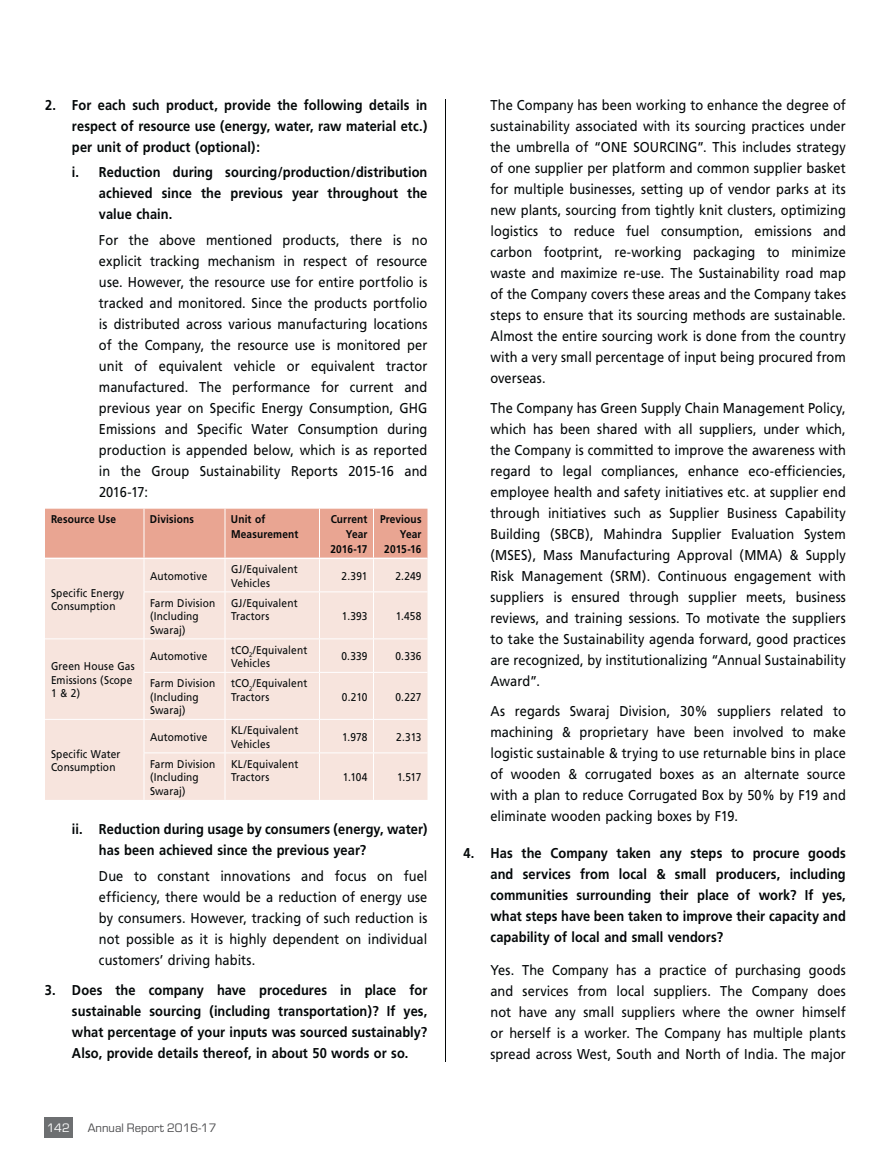
<style>
.page{position:relative;width:891px;height:1161px;background:#fff}
.page>*{position:absolute;margin:0;border:0;box-sizing:border-box;transform-origin:0 0}
.t1{font:14.25px/21px "Frutiger";letter-spacing:.005em;color:#040809;text-align:justify;scale:.9 1}
.t2{font:700 14.25px/21px "Frutiger";letter-spacing:.005em;color:#040809;text-align:justify;scale:.9 1}
.t3{font:12.75px "Eurostile";color:#4d4d4f}
.t4{font:12.75px "Eurostile";color:#fff}
.t5{font:11.25px/13.5px "Frutiger";letter-spacing:.015em;color:#040809;scale:.9 1}
.t6{font:700 11.25px/15px "Frutiger";letter-spacing:.015em;color:#040809;text-align:right;scale:.9 1}
</style>
<div class="page">
<hr style="left:445px;top:99px;width:1px;height:963px;background:#040809">
<div style="left:45px;top:1117px;width:28px;height:21px;background:#6d6f71"></div>
<div style="left:45px;top:509px;width:383px;height:49px;background:#e9a592"></div>
<div style="left:45px;top:559px;width:383px;height:241px;background:#f7e4dd"></div>
<hr style="left:144px;top:509px;width:1px;height:49px;background:#fff">
<hr style="left:225px;top:509px;width:1px;height:49px;background:#fff">
<hr style="left:319px;top:509px;width:1px;height:49px;background:#fff">
<hr style="left:373px;top:509px;width:1px;height:49px;background:#fff">
<hr style="left:144px;top:559px;width:1px;height:33px;background:#fff">
<hr style="left:225px;top:559px;width:1px;height:33px;background:#fff">
<hr style="left:319px;top:559px;width:1px;height:33px;background:#fff">
<hr style="left:373px;top:559px;width:1px;height:33px;background:#fff">
<hr style="left:144px;top:592px;width:81px;height:1px;background:#fff">
<hr style="left:144px;top:592px;width:1px;height:47px;background:#fff">
<hr style="left:225px;top:592px;width:95px;height:1px;background:#fff">
<hr style="left:225px;top:592px;width:1px;height:47px;background:#fff">
<hr style="left:320px;top:592px;width:54px;height:1px;background:#fff">
<hr style="left:319px;top:592px;width:1px;height:47px;background:#fff">
<hr style="left:374px;top:592px;width:54px;height:1px;background:#fff">
<hr style="left:373px;top:592px;width:1px;height:47px;background:#fff">
<hr style="left:45px;top:639px;width:180px;height:1px;background:#fff">
<hr style="left:144px;top:639px;width:1px;height:33px;background:#fff">
<hr style="left:225px;top:639px;width:95px;height:1px;background:#fff">
<hr style="left:225px;top:639px;width:1px;height:33px;background:#fff">
<hr style="left:320px;top:639px;width:54px;height:1px;background:#fff">
<hr style="left:319px;top:639px;width:1px;height:33px;background:#fff">
<hr style="left:374px;top:639px;width:54px;height:1px;background:#fff">
<hr style="left:373px;top:639px;width:1px;height:33px;background:#fff">
<hr style="left:144px;top:672px;width:81px;height:1px;background:#fff">
<hr style="left:144px;top:673px;width:1px;height:46px;background:#fff">
<hr style="left:225px;top:672px;width:95px;height:1px;background:#fff">
<hr style="left:225px;top:673px;width:1px;height:46px;background:#fff">
<hr style="left:320px;top:672px;width:54px;height:1px;background:#fff">
<hr style="left:319px;top:673px;width:1px;height:46px;background:#fff">
<hr style="left:374px;top:672px;width:54px;height:1px;background:#fff">
<hr style="left:373px;top:673px;width:1px;height:46px;background:#fff">
<hr style="left:45px;top:719px;width:180px;height:1px;background:#fff">
<hr style="left:144px;top:720px;width:1px;height:33px;background:#fff">
<hr style="left:225px;top:719px;width:95px;height:1px;background:#fff">
<hr style="left:225px;top:720px;width:1px;height:33px;background:#fff">
<hr style="left:320px;top:719px;width:54px;height:1px;background:#fff">
<hr style="left:319px;top:720px;width:1px;height:33px;background:#fff">
<hr style="left:374px;top:719px;width:54px;height:1px;background:#fff">
<hr style="left:373px;top:720px;width:1px;height:33px;background:#fff">
<hr style="left:144px;top:753px;width:81px;height:1px;background:#fff">
<hr style="left:144px;top:753px;width:1px;height:47px;background:#fff">
<hr style="left:225px;top:753px;width:95px;height:1px;background:#fff">
<hr style="left:225px;top:753px;width:1px;height:47px;background:#fff">
<hr style="left:320px;top:753px;width:54px;height:1px;background:#fff">
<hr style="left:319px;top:753px;width:1px;height:47px;background:#fff">
<hr style="left:374px;top:753px;width:54px;height:1px;background:#fff">
<hr style="left:373px;top:753px;width:1px;height:47px;background:#fff">
<p class="t2" style="left:72px;top:95px;width:396px;text-indent:-27px">2. For each such product, provide the following details in respect of resource use (energy, water, raw material etc.) per unit of product (optional):</p>
<p class="t2" style="left:99px;top:163px;width:367px;text-indent:-27px">i. Reduction during sourcing/production/distribution achieved since the previous year throughout the value chain.</p>
<p class="t1" style="left:99px;top:230px;width:367px">For the above mentioned products, there is no explicit tracking mechanism in respect of resource use. However, the resource use for entire portfolio is tracked and monitored. Since the products portfolio is distributed across various manufacturing locations of the Company, the resource use is monitored per unit of equivalent vehicle or equivalent tractor manufactured. The performance for current and previous year on Specific Energy Consumption, GHG Emissions and Specific Water Consumption during production is appended below, which is as reported in the Group Sustainability Reports 2015-16 and 2016-17:</p>
<p class="t6" style="left:51px;top:513px;width:74px">Resource Use</p>
<p class="t6" style="left:150px;top:513px;width:50px">Divisions</p>
<p class="t6" style="left:231px;top:513px;width:77px;text-align:left">Unit of<br>Measurement</p>
<p class="t6" style="left:330px;top:513px;width:43px">Current<br>Year<br>2016-17</p>
<p class="t6" style="left:380px;top:513px;width:48px">Previous<br>Year<br>2015-16</p>
<p class="t5" style="left:51px;top:587px;width:83px">Specific Energy<br>Consumption</p>
<p class="t5" style="left:150px;top:570px;width:65px">Automotive</p>
<p class="t5" style="left:231px;top:563px;width:76px">GJ/Equivalent<br>Vehicles</p>
<p class="t5" style="left:342px;top:570px;width:30px">2.391</p>
<p class="t5" style="left:395px;top:570px;width:31px">2.249</p>
<p class="t5" style="left:150px;top:597px;width:74px">Farm Division (Including<br>Swaraj)</p>
<p class="t5" style="left:231px;top:597px;width:76px">GJ/Equivalent<br>Tractors</p>
<p class="t5" style="left:342px;top:610px;width:30px">1.393</p>
<p class="t5" style="left:396px;top:610px;width:30px">1.458</p>
<p class="t5" style="left:51px;top:661px;width:95px">Green House Gas<br>Emissions (Scope<br>1 &amp; 2)</p>
<p class="t5" style="left:51px;top:748px;width:79px">Specific Water<br>Consumption</p>
<p class="t5" style="left:150px;top:651px;width:65px">Automotive</p>
<p class="t5" style="left:231px;top:644px;width:86px">tCO<sub>2</sub>/Equivalent<br>Vehicles</p>
<p class="t5" style="left:341px;top:651px;width:30px">0.339</p>
<p class="t5" style="left:395px;top:651px;width:30px">0.336</p>
<p class="t5" style="left:150px;top:677px;width:74px">Farm Division (Including<br>Swaraj)</p>
<p class="t5" style="left:231px;top:677px;width:86px">tCO<sub>2</sub>/Equivalent<br>Tractors</p>
<p class="t5" style="left:342px;top:691px;width:30px">0.210</p>
<p class="t5" style="left:395px;top:691px;width:30px">0.227</p>
<p class="t5" style="left:150px;top:731px;width:65px">Automotive</p>
<p class="t5" style="left:231px;top:724px;width:76px">KL/Equivalent<br>Vehicles</p>
<p class="t5" style="left:342px;top:731px;width:30px">1.978</p>
<p class="t5" style="left:396px;top:731px;width:30px">2.313</p>
<p class="t5" style="left:150px;top:758px;width:74px">Farm Division (Including<br>Swaraj)</p>
<p class="t5" style="left:231px;top:758px;width:76px">KL/Equivalent<br>Tractors</p>
<p class="t5" style="left:343px;top:771px;width:29px">1.104</p>
<p class="t5" style="left:397px;top:771px;width:29px">1.517</p>
<p class="t2" style="left:99px;top:820px;width:366px;text-indent:-27px">ii. Reduction during usage by consumers (energy, water) has been achieved since the previous year?</p>
<p class="t1" style="left:99px;top:867px;width:366px">Due to constant innovations and focus on fuel efficiency, there would be a reduction of energy use by consumers. However, tracking of such reduction is not possible as it is highly dependent on individual customers’ driving habits.</p>
<p class="t2" style="left:72px;top:981px;width:396px;text-indent:-27px">3. Does the company have procedures in place for sustainable sourcing (including transportation)? If yes, what percentage of your inputs was sourced sustainably?<br>Also, provide details thereof, in about 50 words or so.</p>
<p class="t4" style="left:47px;top:1123px;width:25px">142</p>
<p class="t3" style="left:88px;top:1123px;width:130px">Annual Report 2016-17</p>
<p class="t1" style="left:490px;top:96px;width:397px">The Company has been working to enhance the degree of sustainability associated with its sourcing practices under the umbrella of “ONE SOURCING”. This includes strategy of one supplier per platform and common supplier basket for multiple businesses, setting up of vendor parks at its new plants, sourcing from tightly knit clusters, optimizing logistics to reduce fuel consumption, emissions and carbon footprint, re-working packaging to minimize waste and maximize re-use. The Sustainability road map of the Company covers these areas and the Company takes steps to ensure that its sourcing methods are sustainable.<br>Almost the entire sourcing work is done from the country with a very small percentage of input being procured from overseas.</p>
<p class="t1" style="left:490px;top:399px;width:397px">The Company has Green Supply Chain Management Policy, which has been shared with all suppliers, under which, the Company is committed to improve the awareness with regard to legal compliances, enhance eco-efficiencies, employee health and safety initiatives etc. at supplier end through initiatives such as Supplier Business Capability Building (SBCB), Mahindra Supplier Evaluation System (MSES), Mass Manufacturing Approval (MMA) &amp; Supply Risk Management (SRM). Continuous engagement with suppliers is ensured through supplier meets, business reviews, and training sessions. To motivate the suppliers to take the Sustainability agenda forward, good practices are recognized, by institutionalizing “Annual Sustainability Award”.</p>
<p class="t1" style="left:490px;top:702px;width:396px">As regards Swaraj Division, 30% suppliers related to machining &amp; proprietary have been involved to make logistic sustainable &amp; trying to use returnable bins in place of wooden &amp; corrugated boxes as an alternate source with a plan to reduce Corrugated Box by 50% by F19 and eliminate wooden packing boxes by F19.</p>
<p class="t2" style="left:490px;top:844px;width:396px;text-indent:-27px">4. Has the Company taken any steps to procure goods and services from local &amp; small producers, including communities surrounding their place of work? If yes, what steps have been taken to improve their capacity and capability of local and small vendors?</p>
<p class="t1" style="left:490px;top:961px;width:397px">Yes. The Company has a practice of purchasing goods and services from local suppliers. The Company does not have any small suppliers where the owner himself or herself is a worker. The Company has multiple plants spread across West, South and North of India. The major</p>
</div>
